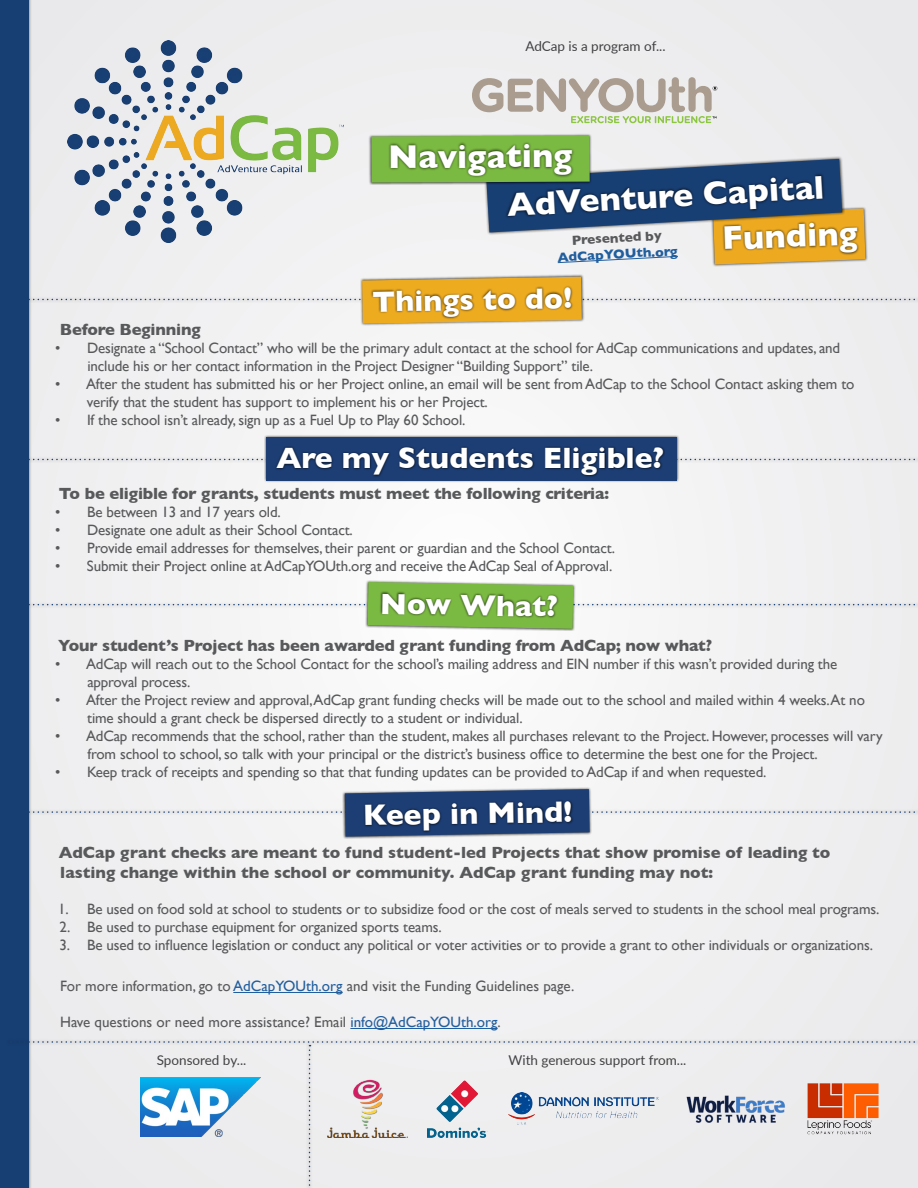
<style>
.page{position:relative;width:918px;height:1188px;background:#f1f0f2}
.page>*{position:absolute;margin:0;border:0;box-sizing:border-box;transform-origin:0 0}
.t1{font:700 33.6px "Gill Sans";letter-spacing:-.005em;color:#fff}
.t2{font:700 30px "Gill Sans";color:#fff}
.t3{font:700 16.5px/19.8px "Gill Sans";color:#58595b}
.t4{font:15px/18px "Gill Sans";letter-spacing:-.01em;color:#58595b}
.t5{font:13.5px "Lato";color:#414042}
.t6{font:700 13.5px "Gill Sans";color:#215e9e}
.t7{font:700 13.5px "Gill Sans";color:#58595b}
.s1{color:#215e9e}
</style>
<div class="page">
<div style="left:711px;top:206px;width:157px;height:61px;background:#000;opacity:.75"></div>
<div style="left:6px;top:455px;width:912px;height:8px;background:#000;opacity:.75"></div>
<svg style="left:32px;top:459px;width:886px;height:1px"></svg>
<img style="left:68px;top:40px;width:276px;height:203px">
<svg style="left:472px;top:77px;width:245px;height:46px"></svg>
<div style="left:0;top:0;width:32px;height:1188px;background:#000;opacity:.75"></div>
<div style="left:0;top:0;width:28px;height:1188px;background:#183f74"></div>
<div style="left:6px;top:1038px;width:912px;height:8px;background:#e9e8ea"></div>
<svg style="left:10px;top:1041px;width:908px;height:147px"></svg>
<img style="left:141px;top:1078px;width:119px;height:59px">
<hr style="left:233px;top:992px;width:110px;height:1px;background:#215e9e">
<hr style="left:350px;top:1028px;width:147px;height:1px;background:#215e9e">
<div style="left:360px;top:274px;width:224px;height:52px;background:#000;opacity:.75"></div>
<svg style="left:28px;top:277px;width:890px;height:47px"></svg>
<div style="left:371px;top:285px;width:203px;height:35px;background:#000;opacity:.75"></div>
<div style="left:264px;top:435px;width:416px;height:48px;background:#000;opacity:.75"></div>
<div style="left:267px;top:437px;width:410px;height:43px;background:#1d3e74"></div>
<div style="left:274px;top:446px;width:391px;height:32px;background:#000;opacity:.75"></div>
<div style="left:365px;top:579px;width:211px;height:52px;background:#000;opacity:.75"></div>
<svg style="left:28px;top:582px;width:890px;height:47px"></svg>
<div style="left:379px;top:591px;width:181px;height:28px;background:#000;opacity:.75"></div>
<div style="left:343px;top:787px;width:249px;height:52px;background:#000;opacity:.75"></div>
<svg style="left:28px;top:789px;width:890px;height:48px"></svg>
<div style="left:363px;top:799px;width:211px;height:34px;background:#000;opacity:.75"></div>
<div style="left:369px;top:133px;width:223px;height:52px;background:#000;opacity:.75"></div>
<svg style="left:371px;top:136px;width:494px;height:129px"></svg>
<div style="left:388px;top:142px;width:187px;height:36px;background:#000;opacity:.75"></div>
<img style="left:508px;top:1093px;width:150px;height:32px">
<img style="left:328px;top:1080px;width:79px;height:58px">
<img style="left:427px;top:1080px;width:60px;height:58px">
<img style="left:677px;top:1093px;width:117px;height:32px">
<img style="left:807px;top:1080px;width:72px;height:58px">
<p class="t5" style="left:525px;top:37px;width:142px">AdCap is a program of...</p>
<h1 class="t1" style="left:388px;top:130px;width:186px">Navigating</h1>
<h1 class="t1" style="left:506px;top:177px;width:319px;rotate:-3deg">AdVenture Capital</h1>
<p class="t7" style="left:571px;top:229px;width:92px;rotate:-3deg">Presented by</p>
<p class="t6" style="left:557px;top:246px;width:122px;rotate:-3deg">AdCapYOUth.org</p>
<h2 class="t2" style="left:372px;top:278px;width:202px;rotate:-1deg">Things to do!</h2>
<h1 class="t1" style="left:721px;top:211px;width:137px;rotate:-2deg">Funding</h1>
<p class="t3" style="left:60px;top:319px;width:142px">Before Beginning</p>
<p class="t4" style="left:87px;top:339px;width:754px;text-indent:-32px">• Designate a “School Contact” who will be the primary adult contact at the school for AdCap communications and updates, and include his or her contact information in the Project Designer “Building Support” tile.</p>
<p class="t4" style="left:87px;top:375px;width:769px;text-indent:-32px">• After the student has submitted his or her Project online, an email will be sent from AdCap to the School Contact asking them to verify that the student has support to implement his or her Project.</p>
<p class="t4" style="left:55px;top:411px;width:412px">• If the school isn’t already, sign up as a Fuel Up to Play 60 School.</p>
<h2 class="t2" style="left:276px;top:435px;width:389px">Are my Students Eligible?</h2>
<p class="t3" style="left:59px;top:483px;width:552px">To be eligible for grants, students must meet the following criteria:</p>
<p class="t4" style="left:55px;top:503px;width:227px">• Be between 13 and 17 years old.</p>
<p class="t4" style="left:55px;top:521px;width:299px">• Designate one adult as their School Contact.</p>
<p class="t4" style="left:55px;top:539px;width:561px">• Provide email addresses for themselves, their parent or guardian and the School Contact.</p>
<p class="t4" style="left:55px;top:557px;width:559px">• Submit their Project online at AdCapYOUth.org and receive the AdCap Seal of Approval.</p>
<h2 class="t2" style="left:380px;top:580px;width:179px;rotate:1deg">Now What?</h2>
<p class="t3" style="left:58px;top:635px;width:655px">Your student’s Project has been awarded grant funding from AdCap; now what?</p>
<p class="t4" style="left:87px;top:655px;width:751px;text-indent:-32px">• AdCap will reach out to the School Contact for the school’s mailing address and EIN number if this wasn’t provided during the approval process.</p>
<p class="t4" style="left:87px;top:691px;width:779px;text-indent:-32px">• After the Project review and approval,AdCap grant funding checks will be made out to the school and mailed within 4 weeks.At no time should a grant check be dispersed directly to a student or individual.</p>
<p class="t4" style="left:87px;top:727px;width:797px;text-indent:-32px">• AdCap recommends that the school, rather than the student, makes all purchases relevant to the Project. However, processes will vary from school to school, so talk with your principal or the district’s business office to determine the best one for the Project.</p>
<p class="t4" style="left:55px;top:763px;width:713px">• Keep track of receipts and spending so that that funding updates can be provided to AdCap if and when requested.</p>
<h2 class="t2" style="left:363px;top:792px;width:211px;rotate:-1deg">Keep in Mind!</h2>
<p class="t3" style="left:59px;top:842px;width:773px">AdCap grant checks are meant to fund student-led Projects that show promise of leading to lasting change within the school or community. AdCap grant funding may not:</p>
<p class="t4" style="left:58px;top:899px;width:823px">1. Be used on food sold at school to students or to subsidize food or the cost of meals served to students in the school meal programs.</p>
<p class="t4" style="left:60px;top:917px;width:384px">2. Be used to purchase equipment for organized sports teams.</p>
<p class="t4" style="left:59px;top:935px;width:815px">3. Be used to influence legislation or conduct any political or voter activities or to provide a grant to other individuals or organizations.</p>
<p class="t4" style="left:60px;top:977px;width:516px">For more information, go to <span class="s1">AdCapYOUth.org</span> and visit the Funding Guidelines page.</p>
<p class="t4" style="left:60px;top:1013px;width:442px">Have questions or need more assistance? Email <span class="s1">info@AdCapYOUth.org</span>.</p>
<p class="t5" style="left:157px;top:1050px;width:91px">Sponsored by...</p>
<p class="t5" style="left:509px;top:1050px;width:179px">With generous support from...</p>
</div>
